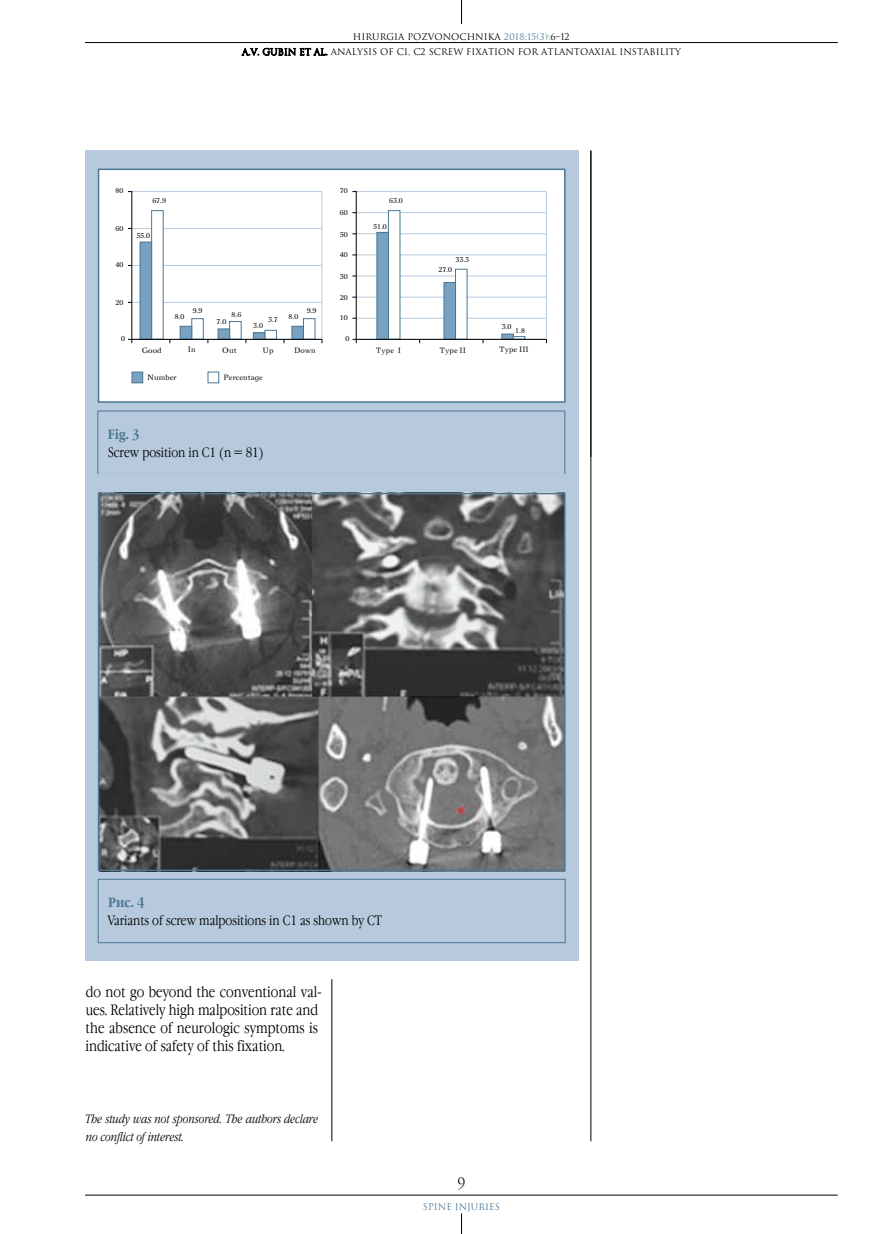
<style>
.page{position:relative;width:893px;height:1234px;background:#fff}
.page>*{position:absolute;margin:0;border:0;box-sizing:border-box;transform-origin:0 0}
.t1{font:300 15px/18px "Garamond Narrow C";color:#000}
.t2{font:300 13.5px "Garamond Narrow C";color:#000}
.t3{font:700 13.5px "Garamond Narrow C";color:#4b7792}
.t4{font:italic 300 12px/18px "Garamond Narrow C";color:#000}
.t5{font:9px "Romul";color:#000}
.t6{font:9px "Romul";color:#4b7792}
.t7{font:7.65px "New Journal C";color:#000}
.t8{font:7.05px "New Journal C";color:#000}
.s1{color:#4b7792}
</style>
<div class="page">
<hr style="left:85px;top:42px;width:753px;height:1px;background:#000">
<svg style="left:461px;top:0;width:1px;height:24px"></svg>
<hr style="left:85px;top:1194px;width:753px;height:1px;background:#000">
<svg style="left:461px;top:1213px;width:1px;height:20px"></svg>
<svg style="left:241px;top:47px;width:86px;height:9px"></svg>
<hr style="left:332px;top:978px;width:1px;height:162px;background:#000">
<hr style="left:591px;top:150px;width:1px;height:990px;background:#000">
<div style="left:85px;top:150px;width:493px;height:342px;background:#b7cadd"></div>
<div style="left:97px;top:410px;width:468px;height:64px;border:1px solid #4b7792"></div>
<div style="left:99px;top:169px;width:466px;height:233px;background:#fff"></div>
<hr style="left:132px;top:191px;width:190px;height:1px;background:#b7cadd">
<hr style="left:132px;top:228px;width:190px;height:1px;background:#b7cadd">
<hr style="left:132px;top:265px;width:190px;height:1px;background:#b7cadd">
<hr style="left:132px;top:302px;width:190px;height:1px;background:#b7cadd">
<hr style="left:322px;top:191px;width:1px;height:148px;background:#b7cadd">
<hr style="left:131px;top:191px;width:1px;height:148px;background:#000">
<div style="left:152px;top:210px;width:11px;height:129px;background:#fff"></div>
<div style="left:151px;top:210px;width:13px;height:129px;border:1px solid #4b7792"></div>
<div style="left:140px;top:242px;width:12px;height:97px;background:#79a1c1"></div>
<div style="left:140px;top:241px;width:12px;height:98px;border:1px solid #4b7792"></div>
<div style="left:191px;top:318px;width:13px;height:21px;border:1px solid #4b7792"></div>
<div style="left:180px;top:326px;width:12px;height:13px;background:#79a1c1"></div>
<div style="left:180px;top:326px;width:12px;height:13px;border:1px solid #4b7792"></div>
<div style="left:229px;top:321px;width:13px;height:18px;border:1px solid #4b7792"></div>
<div style="left:218px;top:329px;width:12px;height:10px;background:#79a1c1"></div>
<div style="left:218px;top:328px;width:12px;height:11px;border:1px solid #4b7792"></div>
<div style="left:264px;top:330px;width:13px;height:9px;border:1px solid #4b7792"></div>
<div style="left:253px;top:332px;width:12px;height:7px;background:#79a1c1"></div>
<div style="left:253px;top:332px;width:12px;height:7px;border:1px solid #4b7792"></div>
<div style="left:303px;top:318px;width:12px;height:21px;border:1px solid #4b7792"></div>
<div style="left:292px;top:326px;width:11px;height:13px;background:#79a1c1"></div>
<div style="left:291px;top:326px;width:13px;height:13px;border:1px solid #4b7792"></div>
<div style="left:132px;top:372px;width:11px;height:11px;background:#79a1c1"></div>
<div style="left:131px;top:371px;width:12px;height:12px;border:1px solid #4b7792"></div>
<div style="left:207px;top:371px;width:12px;height:12px;border:1px solid #4b7792"></div>
<hr style="left:132px;top:339px;width:190px;height:1px;background:#000">
<hr style="left:356px;top:191px;width:190px;height:1px;background:#b7cadd">
<hr style="left:356px;top:212px;width:190px;height:1px;background:#b7cadd">
<hr style="left:356px;top:233px;width:190px;height:1px;background:#b7cadd">
<hr style="left:356px;top:254px;width:190px;height:1px;background:#b7cadd">
<hr style="left:356px;top:276px;width:190px;height:1px;background:#b7cadd">
<hr style="left:356px;top:297px;width:190px;height:1px;background:#b7cadd">
<hr style="left:356px;top:318px;width:190px;height:1px;background:#b7cadd">
<hr style="left:546px;top:191px;width:1px;height:148px;background:#b7cadd">
<hr style="left:356px;top:191px;width:1px;height:148px;background:#000">
<div style="left:388px;top:210px;width:12px;height:129px;background:#fff"></div>
<div style="left:377px;top:232px;width:11px;height:107px;background:#79a1c1"></div>
<div style="left:376px;top:232px;width:13px;height:107px;border:1px solid #4b7792"></div>
<div style="left:455px;top:269px;width:12px;height:70px;background:#fff"></div>
<div style="left:444px;top:282px;width:11px;height:57px;background:#79a1c1"></div>
<div style="left:443px;top:282px;width:13px;height:57px;border:1px solid #4b7792"></div>
<svg style="left:514px;top:336px;width:11px;height:3px"></svg>
<div style="left:502px;top:334px;width:11px;height:5px;background:#79a1c1"></div>
<div style="left:501px;top:333px;width:13px;height:6px;border:1px solid #4b7792"></div>
<hr style="left:356px;top:339px;width:190px;height:1px;background:#000">
<div style="left:98px;top:168px;width:468px;height:234px;border:2px solid #4b7792"></div>
<div style="left:85px;top:474px;width:493px;height:486px;background:#b7cadd"></div>
<div style="left:98px;top:878px;width:468px;height:64px;border:1px solid #4b7792"></div>
<img style="left:101px;top:495px;width:462px;height:372px">
<div style="left:98px;top:492px;width:468px;height:378px;border:2px solid #4b7792"></div>
<p class="t5" style="left:353px;top:31px;width:218px">HIRURGIA POZVONOCHNIKA <span class="s1">2018;15(3):</span>6–12</p>
<p class="t5" style="left:242px;top:47px;width:441px">A.V. GUBIN ET AL. ANALYSIS OF C1, C2 SCREW FIXATION FOR ATLANTOAXIAL INSTABILITY</p>
<p class="t8" style="left:115px;top:187px;width:9px">80</p>
<p class="t8" style="left:340px;top:187px;width:9px">70</p>
<p class="t8" style="left:152px;top:197px;width:15px">67.9</p>
<p class="t8" style="left:389px;top:197px;width:15px">63.0</p>
<p class="t8" style="left:115px;top:224px;width:9px">60</p>
<p class="t8" style="left:136px;top:231px;width:15px">55.0</p>
<p class="t8" style="left:340px;top:208px;width:9px">60</p>
<p class="t8" style="left:340px;top:230px;width:9px">50</p>
<p class="t8" style="left:373px;top:222px;width:15px">51.0</p>
<p class="t8" style="left:115px;top:261px;width:9px">40</p>
<p class="t8" style="left:340px;top:250px;width:9px">40</p>
<p class="t8" style="left:340px;top:272px;width:9px">30</p>
<p class="t8" style="left:455px;top:255px;width:15px">33.3</p>
<p class="t8" style="left:438px;top:265px;width:15px">27.0</p>
<p class="t8" style="left:115px;top:298px;width:9px">20</p>
<p class="t8" style="left:175px;top:312px;width:11px">8.0</p>
<p class="t8" style="left:193px;top:306px;width:11px">9.9</p>
<p class="t8" style="left:232px;top:310px;width:11px">8.6</p>
<p class="t8" style="left:217px;top:317px;width:11px">7.0</p>
<p class="t8" style="left:268px;top:315px;width:11px">3.7</p>
<p class="t8" style="left:253px;top:321px;width:11px">3.0</p>
<p class="t8" style="left:289px;top:312px;width:11px">8.0</p>
<p class="t8" style="left:307px;top:306px;width:11px">9.9</p>
<p class="t8" style="left:340px;top:293px;width:9px">20</p>
<p class="t8" style="left:340px;top:313px;width:9px">10</p>
<p class="t8" style="left:502px;top:322px;width:11px">3.0</p>
<p class="t8" style="left:515px;top:326px;width:11px">1.8</p>
<p class="t8" style="left:121px;top:334px;width:5px">0</p>
<p class="t8" style="left:346px;top:334px;width:5px">0</p>
<p class="t7" style="left:142px;top:345px;width:21px">Good</p>
<p class="t7" style="left:188px;top:344px;width:9px">In</p>
<p class="t7" style="left:222px;top:345px;width:16px">Out</p>
<p class="t7" style="left:263px;top:345px;width:13px">Up</p>
<p class="t7" style="left:294px;top:345px;width:23px">Down</p>
<p class="t7" style="left:376px;top:345px;width:27px">Type I</p>
<p class="t7" style="left:439px;top:345px;width:28px">Type II</p>
<p class="t7" style="left:499px;top:344px;width:31px">Type III</p>
<p class="t7" style="left:147px;top:372px;width:31px">Number</p>
<p class="t7" style="left:224px;top:372px;width:41px">Percentage</p>
<p class="t3" style="left:108px;top:426px;width:33px">Fig. 3</p>
<p class="t2" style="left:108px;top:444px;width:157px">Screw position in C1 (n = 81)</p>
<p class="t3" style="left:108px;top:894px;width:38px">Рис. 4</p>
<p class="t2" style="left:107px;top:912px;width:276px">Variants of screw malpositions in C1 as shown by CT</p>
<p class="t1" style="left:86px;top:983px;width:238px">do not go beyond the conventional val&shy;ues. Relatively high malposition rate and the absence of neurologic symptoms is indicative of safety of this fixation.</p>
<p class="t4" style="left:85px;top:1110px;width:234px">The study was not sponsored. The authors declare no conflict of interest.</p>
<p class="t1" style="left:458px;top:1173px;width:9px">9</p>
<p class="t6" style="left:423px;top:1200px;width:78px">SPINE INJURIES</p>
</div>
